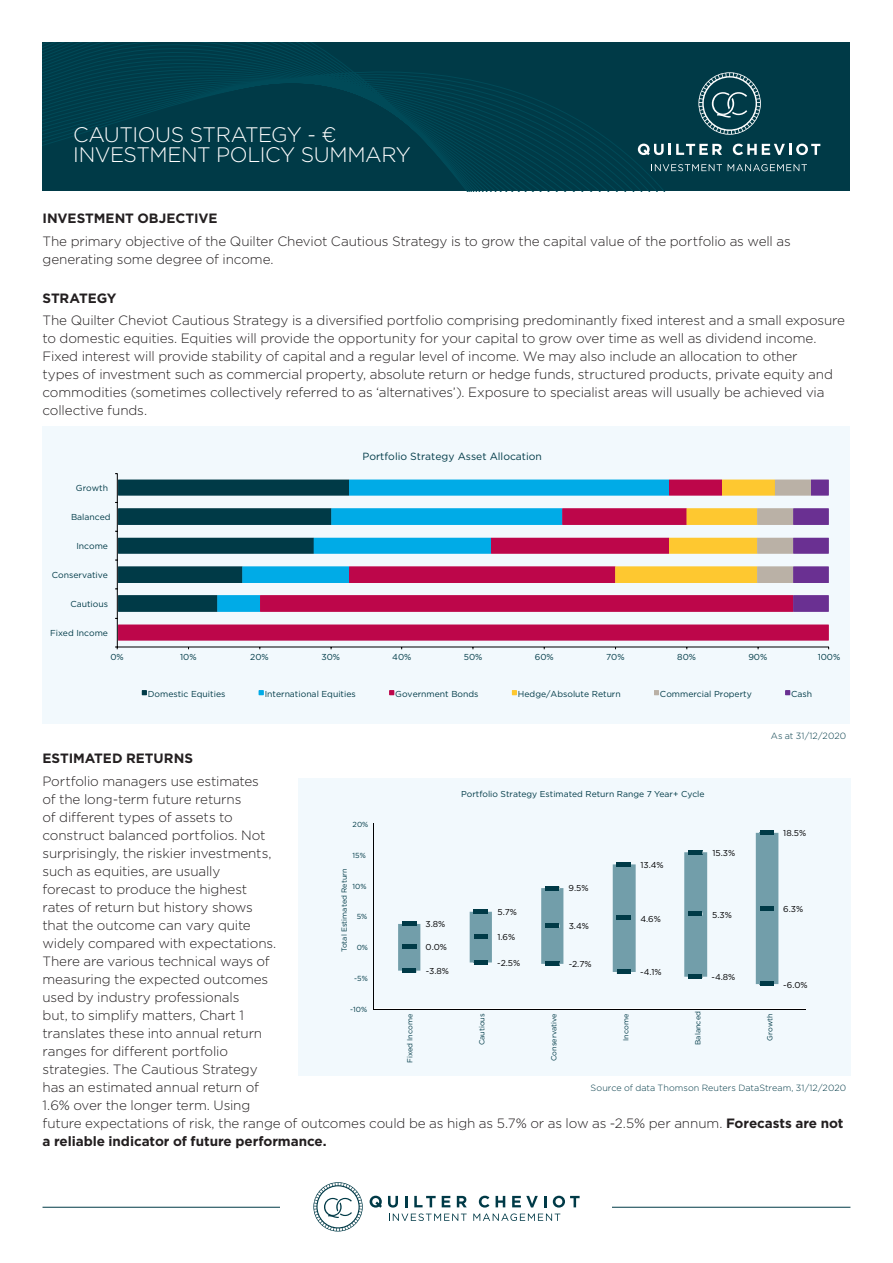
<style>
.page{position:relative;width:893px;height:1263px;background:#fff}
.page>*{position:absolute;margin:0;border:0;box-sizing:border-box;transform-origin:0 0}
.t1{font:300 21px/19.5px "Gotham";letter-spacing:-.02em;color:#fff}
.t2{font:300 13.5px/18px "Gotham";letter-spacing:-.01em;color:#231f20}
.t3{font:700 13.5px "Gotham";letter-spacing:-.005em;color:#231f20}
.t4{font:10.35px "Gotham";color:#003a47}
.t5{font:300 9px "Gotham";letter-spacing:.005em;color:#003a47}
.t6{font:8.7px "Gotham";color:#003a47}
.t7{font:8.55px "Gotham";color:#000001}
.t8{font:8.55px "Gotham";color:#003a47}
.t9{font:7.35px "Gotham";color:#003a47}
.s1{font-weight:700}
</style>
<div class="page">
<hr style="left:43px;top:1207px;width:807px;height:1px;background:#003a47">
<div style="left:281px;top:1182px;width:331px;height:49px;background:#fff"></div>
<svg style="left:370px;top:1196px;width:12px;height:12px"></svg>
<svg style="left:388px;top:1196px;width:10px;height:11px"></svg>
<svg style="left:405px;top:1196px;width:2px;height:11px"></svg>
<svg style="left:414px;top:1196px;width:22px;height:11px"></svg>
<svg style="left:442px;top:1196px;width:8px;height:11px"></svg>
<svg style="left:457px;top:1196px;width:10px;height:11px"></svg>
<svg style="left:479px;top:1196px;width:10px;height:11px"></svg>
<svg style="left:496px;top:1196px;width:9px;height:11px"></svg>
<svg style="left:512px;top:1196px;width:26px;height:11px"></svg>
<svg style="left:544px;top:1196px;width:2px;height:11px"></svg>
<svg style="left:553px;top:1196px;width:27px;height:11px"></svg>
<svg style="left:389px;top:1213px;width:78px;height:8px"></svg>
<svg style="left:473px;top:1213px;width:87px;height:8px"></svg>
<svg style="left:313px;top:1182px;width:50px;height:49px"></svg>
<div style="left:43px;top:43px;width:807px;height:148px;background:#003a47"></div>
<svg style="left:43px;top:43px;width:631px;height:148px"></svg>
<div style="left:43px;top:426px;width:807px;height:298px;background:#f2f9fd"></div>
<hr style="left:117px;top:647px;width:712px;height:1px;background:#000001">
<hr style="left:117px;top:473px;width:1px;height:174px;background:#000001">
<svg style="left:142px;top:690px;width:5px;height:5px"></svg>
<svg style="left:259px;top:690px;width:4px;height:5px"></svg>
<svg style="left:389px;top:690px;width:5px;height:5px"></svg>
<svg style="left:512px;top:690px;width:5px;height:5px"></svg>
<svg style="left:654px;top:690px;width:5px;height:5px"></svg>
<svg style="left:785px;top:690px;width:5px;height:5px"></svg>
<svg style="left:118px;top:480px;width:711px;height:160px"></svg>
<svg style="left:615px;top:480px;width:214px;height:132px"></svg>
<div style="left:298px;top:778px;width:552px;height:298px;background:#f2f9fd"></div>
<hr style="left:373px;top:1008px;width:433px;height:1px;background:#fff">
<hr style="left:373px;top:823px;width:1px;height:186px;background:#000001">
<hr style="left:374px;top:1009px;width:432px;height:1px;background:#000001">
<svg style="left:398px;top:833px;width:380px;height:151px"></svg>
<hr style="left:402px;top:921px;width:14px;height:4px;background:#003a47">
<hr style="left:474px;top:909px;width:14px;height:4px;background:#003a47">
<hr style="left:545px;top:886px;width:14px;height:4px;background:#003a47">
<hr style="left:617px;top:862px;width:14px;height:4px;background:#003a47">
<hr style="left:688px;top:850px;width:14px;height:4px;background:#003a47">
<div style="left:760px;top:830px;width:14px;height:5px;background:#003a47"></div>
<hr style="left:402px;top:945px;width:14px;height:4px;background:#003a47">
<hr style="left:474px;top:935px;width:14px;height:4px;background:#003a47">
<hr style="left:545px;top:924px;width:14px;height:4px;background:#003a47">
<hr style="left:617px;top:916px;width:14px;height:4px;background:#003a47">
<hr style="left:688px;top:912px;width:14px;height:4px;background:#003a47">
<hr style="left:760px;top:906px;width:14px;height:4px;background:#003a47">
<div style="left:402px;top:968px;width:14px;height:5px;background:#003a47"></div>
<hr style="left:474px;top:960px;width:14px;height:4px;background:#003a47">
<hr style="left:545px;top:962px;width:14px;height:4px;background:#003a47">
<hr style="left:617px;top:970px;width:14px;height:4px;background:#003a47">
<hr style="left:688px;top:974px;width:14px;height:4px;background:#003a47">
<hr style="left:760px;top:981px;width:14px;height:4px;background:#003a47">
<svg style="left:638px;top:144px;width:84px;height:11px"></svg>
<svg style="left:733px;top:144px;width:87px;height:11px"></svg>
<svg style="left:651px;top:164px;width:71px;height:7px"></svg>
<svg style="left:728px;top:164px;width:79px;height:7px"></svg>
<svg style="left:698px;top:72px;width:63px;height:63px"></svg>
<h1 class="t1" style="left:73px;top:124px;width:339px">CAUTIOUS STRATEGY - €<br>INVESTMENT POLICY SUMMARY</h1>
<p class="t3" style="left:43px;top:210px;width:176px">INVESTMENT OBJECTIVE</p>
<p class="t2" style="left:43px;top:232px;width:750px">The primary objective of the Quilter Cheviot Cautious Strategy is to grow the capital value of the portfolio as well as generating some degree of income.</p>
<p class="t3" style="left:43px;top:289px;width:76px">STRATEGY</p>
<p class="t2" style="left:43px;top:311px;width:804px">The Quilter Cheviot Cautious Strategy is a diversified portfolio comprising predominantly fixed interest and a small exposure to domestic equities. Equities will provide the opportunity for your capital to grow over time as well as dividend income.<br>Fixed interest will provide stability of capital and a regular level of income. We may also include an allocation to other<br>types of investment such as commercial property, absolute return or hedge funds, structured products, private equity and commodities (sometimes collectively referred to as ‘alternatives’). Exposure to specialist areas will usually be achieved via collective funds.</p>
<p class="t6" style="left:76px;top:483px;width:34px">Growth</p>
<p class="t6" style="left:71px;top:512px;width:41px">Balanced</p>
<p class="t6" style="left:76px;top:540px;width:33px">Income</p>
<p class="t6" style="left:52px;top:569px;width:58px">Conservative</p>
<p class="t6" style="left:70px;top:598px;width:39px">Cautious</p>
<p class="t6" style="left:50px;top:627px;width:60px">Fixed Income</p>
<p class="t4" style="left:362px;top:450px;width:181px">Portfolio Strategy Asset Allocation</p>
<p class="t6" style="left:110px;top:652px;width:15px">0%</p>
<p class="t6" style="left:180px;top:652px;width:18px">10%</p>
<p class="t6" style="left:250px;top:652px;width:20px">20%</p>
<p class="t6" style="left:321px;top:652px;width:20px">30%</p>
<p class="t6" style="left:392px;top:652px;width:21px">40%</p>
<p class="t6" style="left:464px;top:652px;width:20px">50%</p>
<p class="t6" style="left:535px;top:652px;width:20px">60%</p>
<p class="t6" style="left:606px;top:652px;width:20px">70%</p>
<p class="t6" style="left:677px;top:652px;width:20px">80%</p>
<p class="t6" style="left:748px;top:652px;width:20px">90%</p>
<p class="t6" style="left:818px;top:652px;width:24px">100%</p>
<p class="t6" style="left:148px;top:688px;width:79px">Domestic Equities</p>
<p class="t6" style="left:265px;top:688px;width:93px">International Equities</p>
<p class="t6" style="left:395px;top:688px;width:85px">Government Bonds</p>
<p class="t6" style="left:518px;top:688px;width:104px">Hedge/Absolute Return</p>
<p class="t6" style="left:660px;top:688px;width:93px">Commercial Property</p>
<p class="t6" style="left:791px;top:688px;width:23px">Cash</p>
<p class="t5" style="left:771px;top:730px;width:77px">As at 31/12/2020</p>
<p class="t3" style="left:43px;top:750px;width:152px">ESTIMATED RETURNS</p>
<p class="t2" style="left:43px;top:771px;width:802px">Portfolio managers use estimates<br>of the long-term future returns<br>of different types of assets to<br>construct balanced portfolios. Not<br>surprisingly, the riskier investments,<br>such as equities, are usually<br>forecast to produce the highest<br>rates of return but history shows<br>that the outcome can vary quite<br>widely compared with expectations.<br>There are various technical ways of<br>measuring the expected outcomes<br>used by industry professionals<br>but, to simplify matters, Chart 1<br>translates these into annual return<br>ranges for different portfolio<br>strategies. The Cautious Strategy<br>has an estimated annual return of<br>1.6% over the longer term. Using<br>future expectations of risk, the range of outcomes could be as high as 5.7% or as low as -2.5% per annum. <span class="s1">Forecasts are not a reliable indicator of future performance.</span></p>
<p class="t8" style="left:461px;top:788px;width:245px">Portfolio Strategy Estimated Return Range 7 Year+ Cycle</p>
<p class="t9" style="left:353px;top:819px;width:17px">20%</p>
<p class="t7" style="left:783px;top:827px;width:24px">18.5%</p>
<p class="t7" style="left:712px;top:847px;width:24px">15.3%</p>
<p class="t9" style="left:353px;top:850px;width:15px">15%</p>
<p class="t7" style="left:640px;top:859px;width:25px">13.4%</p>
<p class="t9" style="left:339px;top:952px;width:85px;rotate:-90deg">Total Estimated Return</p>
<p class="t9" style="left:353px;top:881px;width:16px">10%</p>
<p class="t7" style="left:569px;top:883px;width:22px">9.5%</p>
<p class="t7" style="left:783px;top:903px;width:22px">6.3%</p>
<p class="t7" style="left:498px;top:907px;width:21px">5.7%</p>
<p class="t7" style="left:712px;top:909px;width:21px">5.3%</p>
<p class="t9" style="left:357px;top:911px;width:12px">5%</p>
<p class="t7" style="left:640px;top:913px;width:22px">4.6%</p>
<p class="t7" style="left:425px;top:918px;width:21px">3.8%</p>
<p class="t7" style="left:569px;top:921px;width:22px">3.4%</p>
<p class="t7" style="left:497px;top:932px;width:19px">1.6%</p>
<p class="t7" style="left:426px;top:942px;width:23px">0.0%</p>
<p class="t9" style="left:357px;top:943px;width:13px">0%</p>
<p class="t7" style="left:497px;top:957px;width:25px">-2.5%</p>
<p class="t7" style="left:569px;top:959px;width:24px">-2.7%</p>
<p class="t7" style="left:426px;top:965px;width:25px">-3.8%</p>
<p class="t7" style="left:640px;top:967px;width:23px">-4.1%</p>
<p class="t7" style="left:711px;top:971px;width:25px">-4.8%</p>
<p class="t9" style="left:354px;top:973px;width:15px">-5%</p>
<p class="t7" style="left:783px;top:979px;width:26px">-6.0%</p>
<p class="t9" style="left:350px;top:1005px;width:19px">-10%</p>
<p class="t9" style="left:405px;top:1063px;width:51px;rotate:-90deg">Fixed Income</p>
<p class="t9" style="left:477px;top:1045px;width:34px;rotate:-90deg">Cautious</p>
<p class="t9" style="left:549px;top:1061px;width:49px;rotate:-90deg">Conservative</p>
<p class="t9" style="left:621px;top:1041px;width:28px;rotate:-90deg">Income</p>
<p class="t9" style="left:693px;top:1045px;width:35px;rotate:-90deg">Balanced</p>
<p class="t9" style="left:765px;top:1041px;width:29px;rotate:-90deg">Growth</p>
<p class="t5" style="left:591px;top:1082px;width:257px">Source of data Thomson Reuters DataStream, 31/12/2020</p>
</div>
